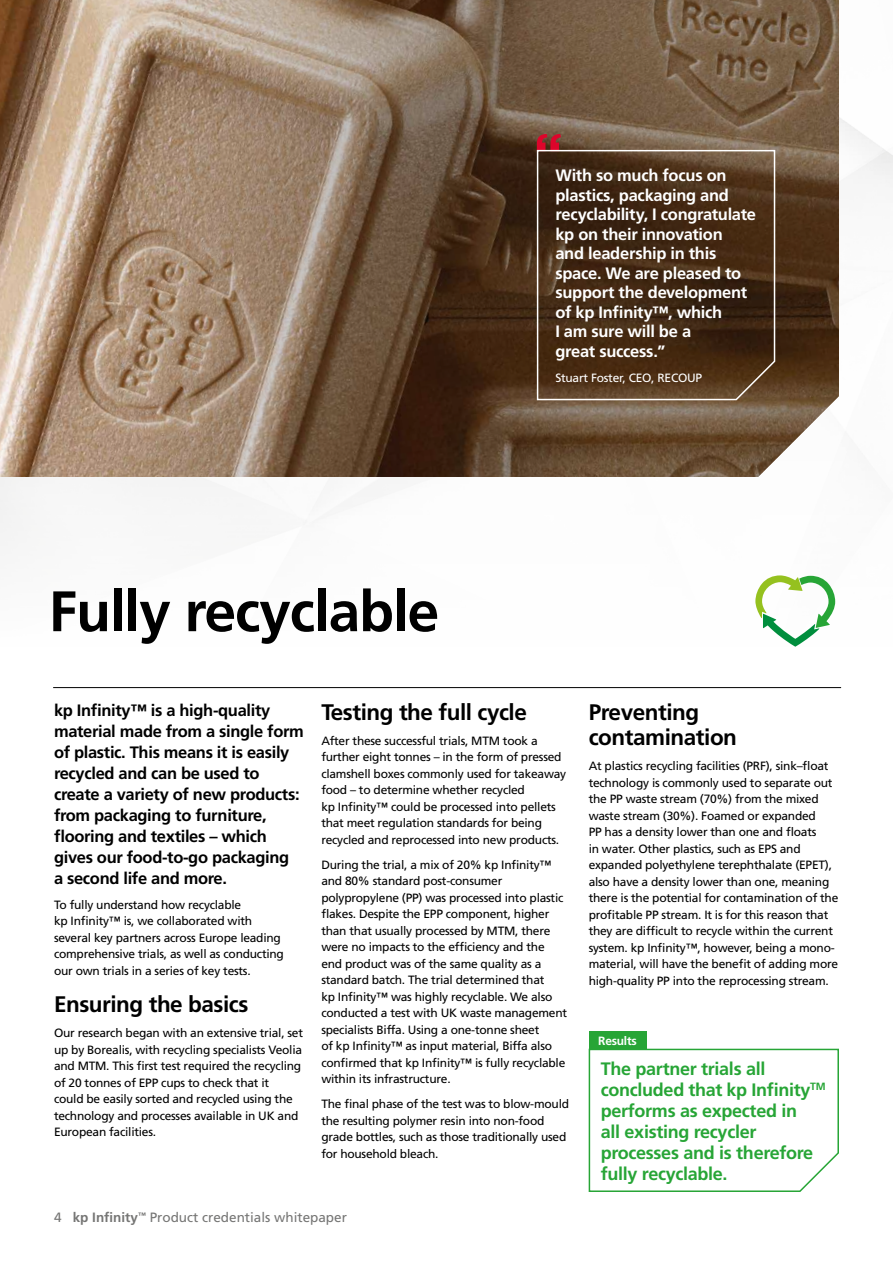
<style>
.page{position:relative;width:893px;height:1263px;background:#fff}
.page>*{position:absolute;margin:0;border:0;box-sizing:border-box;transform-origin:0 0}
.t1{font:700 57px "Frutiger";letter-spacing:-.02em;color:#000}
.t2{font:700 22.5px/25.5px "Frutiger";letter-spacing:-.02em;color:#000}
.t3{font:700 18px/21px "Frutiger";letter-spacing:-.015em;color:#27a536}
.t4{font:700 16.5px/21px "Frutiger";letter-spacing:-.02em;color:#000}
.t5{font:700 16.5px/19.5px "Frutiger";letter-spacing:-.015em;color:#fff}
.t6{font:13.5px "Frutiger";color:#767675}
.t7{font:12px/16.5px "Frutiger";letter-spacing:-.02em;color:#000}
.t8{font:12px "Frutiger";letter-spacing:-.02em;color:#fff}
.t9{font:700 12px "Frutiger";letter-spacing:-.02em;color:#fff}
.s1{font-weight:700}
</style>
<div class="page">
<hr style="left:53px;top:687px;width:788px;height:1px;background:#000">
<svg style="left:755px;top:575px;width:80px;height:72px"></svg>
<svg style="left:0;top:0;width:839px;height:477px;background:#866d57"></svg>
<div style="left:589px;top:1031px;width:57px;height:18px;background:#27a536"></div>
<svg style="left:588px;top:1048px;width:251px;height:144px"></svg>
<svg style="left:537px;top:134px;width:24px;height:15px"></svg>
<svg style="left:536px;top:149px;width:240px;height:252px;background:#49301b"></svg>
<h1 class="t1" style="left:49px;top:578px;width:392px">Fully recyclable</h1>
<h3 class="t5" style="left:555px;top:166px;width:202px">With so much focus on plastics, packaging and recyclability, I congratulate kp on their innovation<br>and leadership in this space. We are pleased to support the development of kp Infinity™, which<br>I am sure will be a<br>great success.”</h3>
<p class="t8" style="left:555px;top:371px;width:148px">Stuart Foster, CEO, RECOUP</p>
<p class="t4" style="left:54px;top:699px;width:251px">kp Infinity™ is a high-quality material made from a single form of plastic. This means it is easily recycled and can be used to create a variety of new products: from packaging to furniture, flooring and textiles – which gives our food-to-go packaging<br>a second life and more.</p>
<p class="t7" style="left:54px;top:896px;width:231px">To fully understand how recyclable<br>kp Infinity™ is, we collaborated with several key partners across Europe leading comprehensive trials, as well as conducting our own trials in a series of key tests.</p>
<h2 class="t2" style="left:54px;top:992px;width:196px">Ensuring the basics</h2>
<p class="t7" style="left:54px;top:1025px;width:251px">Our research began with an extensive trial, set up by Borealis, with recycling specialists Veolia and MTM. This first test required the recycling of 20 tonnes of EPP cups to check that it<br>could be easily sorted and recycled using the technology and processes available in UK and European facilities.</p>
<h2 class="t2" style="left:321px;top:699px;width:207px">Testing the full cycle</h2>
<p class="t7" style="left:321px;top:732px;width:246px">After these successful trials, MTM took a further eight tonnes – in the form of pressed clamshell boxes commonly used for takeaway food – to determine whether recycled<br>kp Infinity™ could be processed into pellets that meet regulation standards for being recycled and reprocessed into new products.</p>
<p class="t7" style="left:321px;top:856px;width:247px">During the trial, a mix of 20% kp Infinity™ and 80% standard post-consumer polypropylene (PP) was processed into plastic flakes. Despite the EPP component, higher than that usually processed by MTM, there were no impacts to the efficiency and the end product was of the same quality as a standard batch. The trial determined that<br>kp Infinity™ was highly recyclable. We also conducted a test with UK waste management specialists Biffa. Using a one-tonne sheet<br>of kp Infinity™ as input material, Biffa also confirmed that kp Infinity™ is fully recyclable within its infrastructure.</p>
<p class="t7" style="left:321px;top:1096px;width:249px">The final phase of the test was to blow-mould the resulting polymer resin into non-food grade bottles, such as those traditionally used for household bleach.</p>
<p class="t6" style="left:54px;top:1210px;width:294px">4 <span class="s1">kp Infinity</span><sup>™</sup> Product credentials whitepaper</p>
<h2 class="t2" style="left:589px;top:699px;width:150px">Preventing contamination</h2>
<p class="t7" style="left:589px;top:758px;width:251px">At plastics recycling facilities (PRF), sink–float technology is commonly used to separate out the PP waste stream (70%) from the mixed waste stream (30%). Foamed or expanded<br>PP has a density lower than one and floats<br>in water. Other plastics, such as EPS and expanded polyethylene terephthalate (EPET), also have a density lower than one, meaning there is the potential for contamination of the profitable PP stream. It is for this reason that they are difficult to recycle within the current system. kp Infinity™, however, being a mono&shy;material, will have the benefit of adding more high-quality PP into the reprocessing stream.</p>
<p class="t9" style="left:598px;top:1033px;width:40px">Results</p>
<h3 class="t3" style="left:601px;top:1058px;width:227px">The partner trials all concluded that kp Infinity<sup>TM </sup>performs as expected in<br>all existing recycler processes and is therefore fully recyclable.</h3>
</div>
